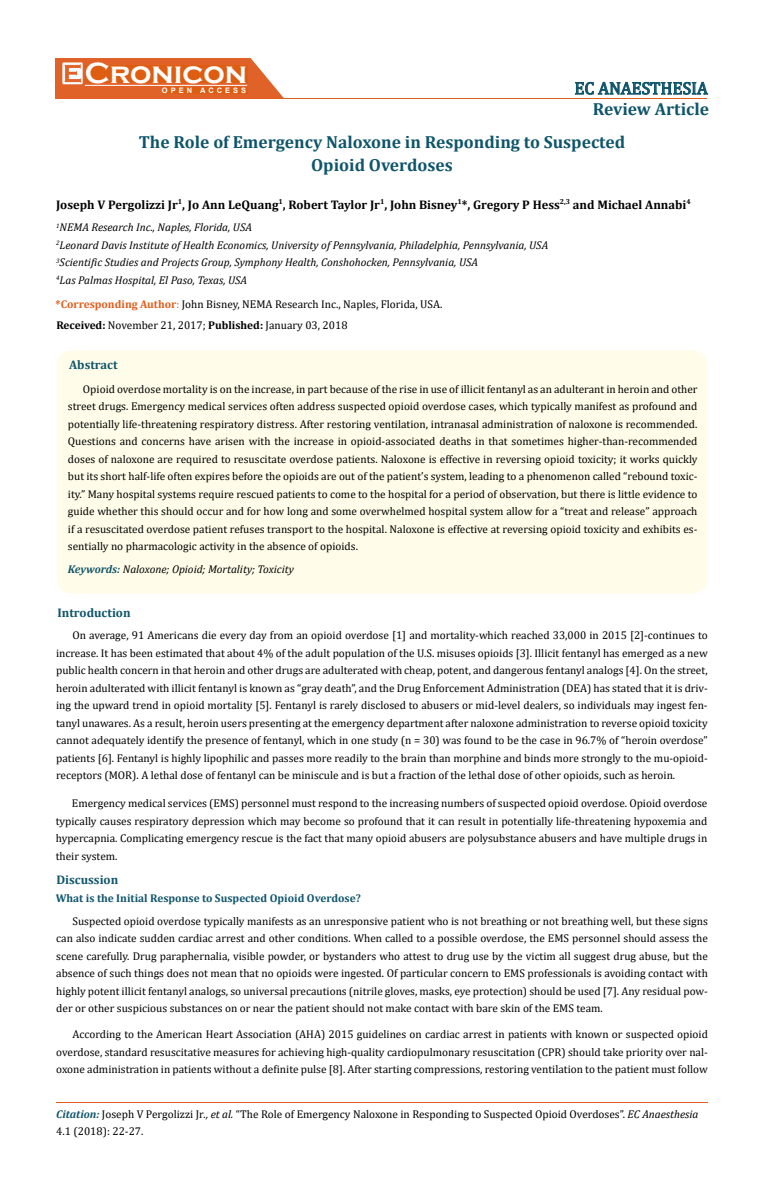
<style>
.page{position:relative;width:764px;height:1187px;background:#fff}
.page>*{position:absolute;margin:0;border:0;box-sizing:border-box;transform-origin:0 0}
.t1{font:700 30px "Copperplate Gothic";color:#fff}
.t2{font:700 17.5px/33.5px "Cambria";color:#0e546a}
.t3{font:17.5px "Cambria";color:#0e546a}
.t4{font:700 12.5px "Cambria";color:#000}
.t5{font:700 12.5px "Cambria";color:#0e546a}
.t6{font:11.25px/17.5px "Cambria";color:#000;text-align:justify}
.t7{font:italic 11.25px/17.5px "Cambria";color:#000}
.t8{font:700 11.25px "Cambria";color:#0e546a}
.t9{font:700 7.5px "Arial";letter-spacing:.4em;color:#fff}
.s1{font-weight:700;color:#e05d1a}
.s2{color:#e05d1a}
.s3{font-weight:700}
.s4{font-weight:700;color:#0e546a}
.s5{font-weight:700;font-style:italic;color:#0e546a}
.s6{font-style:italic}
</style>
<div class="page">
<div style="left:56px;top:58px;width:242px;height:41px;background:#e06228"></div>
<svg style="left:250px;top:58px;width:48px;height:40px"></svg>
<img style="left:62px;top:62px;width:21px;height:22px">
<div style="left:85px;top:66px;width:162px;height:17px;background:#df5d11"></div>
<div style="left:162px;top:87px;width:85px;height:6px;background:#df5d11"></div>
<svg style="left:575px;top:82px;width:133px;height:13px"></svg>
<hr style="left:85px;top:85px;width:162px;height:1px;background:#fff">
<hr style="left:232px;top:98px;width:475px;height:1px;background:#e05d1a">
<hr style="left:56px;top:1102px;width:651px;height:1px;background:#e05d1a">
<div style="left:57px;top:350px;width:650px;height:243px;background:#fffde9;border-radius:15px"></div>
<h1 class="t1" style="left:85px;top:56px;width:164px">Cronicon</h1>
<p class="t9" style="left:162px;top:85px;width:86px">OPEN ACCESS</p>
<h2 class="t3" style="left:574px;top:78px;width:135px">EC ANAESTHESIA</h2>
<h2 class="t2" style="left:139px;top:91px;width:572px;text-indent:454px">Review Article<br>The Role of Emergency Naloxone in Responding to Suspected</h2>
<h2 class="t2" style="left:311px;top:147px;width:143px">Opioid Overdoses</h2>
<p class="t4" style="left:56px;top:195px;width:636px">Joseph V Pergolizzi Jr<sup>1</sup>, Jo Ann LeQuang<sup>1</sup>, Robert Taylor Jr<sup>1</sup>, John Bisney<sup>1</sup>*, Gregory P Hess<sup>2,3</sup> and Michael Annabi<sup>4</sup></p>
<p class="t7" style="left:56px;top:218px;width:493px"><sup>1</sup>NEMA Research Inc., Naples, Florida, USA<br><sup>2</sup>Leonard Davis Institute of Health Economics, University of Pennsylvania, Philadelphia, Pennsylvania, USA <sup>3</sup>Scientific Studies and Projects Group, Symphony Health, Conshohocken, Pennsylvania, USA<br><sup>4</sup>Las Palmas Hospital, El Paso, Texas, USA</p>
<p class="t6" style="left:56px;top:295px;width:388px"><span class="s1">*Corresponding Author</span><span class="s2">:</span> John Bisney, NEMA Research Inc., Naples, Florida, USA.</p>
<p class="t6" style="left:56px;top:316px;width:293px"><span class="s3">Received:</span> November 21, 2017; <span class="s3">Published:</span> January 03, 2018</p>
<p class="t5" style="left:69px;top:355px;width:50px">Abstract</p>
<p class="t6" style="left:68px;top:380px;width:631px;text-indent:15px">Opioid overdose mortality is on the increase, in part because of the rise in use of illicit fentanyl as an adulterant in heroin and other street drugs. Emergency medical services often address suspected opioid overdose cases, which typically manifest as profound and potentially life-threatening respiratory distress. After restoring ventilation, intranasal administration of naloxone is recommended.<br>Questions and concerns have arisen with the increase in opioid-associated deaths in that sometimes higher-than-recommended doses of naloxone are required to resuscitate overdose patients. Naloxone is effective in reversing opioid toxicity; it works quickly but its short half-life often expires before the opioids are out of the patient’s system, leading to a phenomenon called “rebound toxic&shy;ity.” Many hospital systems require rescued patients to come to the hospital for a period of observation, but there is little evidence to guide whether this should occur and for how long and some overwhelmed hospital system allow for a “treat and release” approach if a resuscitated overdose patient refuses transport to the hospital. Naloxone is effective at reversing opioid toxicity and exhibits es&shy;sentially no pharmacologic activity in the absence of opioids.</p>
<p class="t7" style="left:68px;top:560px;width:228px"><span class="s4">Keywords:</span> Naloxone; Opioid; Mortality; Toxicity</p>
<p class="t5" style="left:57px;top:604px;width:75px">Introduction</p>
<p class="t6" style="left:56px;top:626px;width:653px;text-indent:16px">On average, 91 Americans die every day from an opioid overdose [1] and mortality-which reached 33,000 in 2015 [2]-continues to increase. It has been estimated that about 4% of the adult population of the U.S. misuses opioids [3]. Illicit fentanyl has emerged as a new public health concern in that heroin and other drugs are adulterated with cheap, potent, and dangerous fentanyl analogs [4]. On the street, heroin adulterated with illicit fentanyl is known as “gray death”, and the Drug Enforcement Administration (DEA) has stated that it is driv&shy;ing the upward trend in opioid mortality [5]. Fentanyl is rarely disclosed to abusers or mid-level dealers, so individuals may ingest fen&shy;tanyl unawares. As a result, heroin users presenting at the emergency department after naloxone administration to reverse opioid toxicity cannot adequately identify the presence of fentanyl, which in one study (n = 30) was found to be the case in 96.7% of “heroin overdose” patients [6]. Fentanyl is highly lipophilic and passes more readily to the brain than morphine and binds more strongly to the mu-opioid&shy;receptors (MOR). A lethal dose of fentanyl can be miniscule and is but a fraction of the lethal dose of other opioids, such as heroin.</p>
<p class="t6" style="left:56px;top:794px;width:653px;text-indent:16px">Emergency medical services (EMS) personnel must respond to the increasing numbers of suspected opioid overdose. Opioid overdose typically causes respiratory depression which may become so profound that it can result in potentially life-threatening hypoxemia and hypercapnia. Complicating emergency rescue is the fact that many opioid abusers are polysubstance abusers and have multiple drugs in their system.</p>
<p class="t5" style="left:56px;top:871px;width:63px">Discussion</p>
<p class="t8" style="left:56px;top:890px;width:306px">What is the Initial Response to Suspected Opioid Overdose?</p>
<p class="t6" style="left:56px;top:912px;width:653px;text-indent:16px">Suspected opioid overdose typically manifests as an unresponsive patient who is not breathing or not breathing well, but these signs can also indicate sudden cardiac arrest and other conditions. When called to a possible overdose, the EMS personnel should assess the scene carefully. Drug paraphernalia, visible powder, or bystanders who attest to drug use by the victim all suggest drug abuse, but the absence of such things does not mean that no opioids were ingested. Of particular concern to EMS professionals is avoiding contact with highly potent illicit fentanyl analogs, so universal precautions (nitrile gloves, masks, eye protection) should be used [7]. Any residual pow&shy;der or other suspicious substances on or near the patient should not make contact with bare skin of the EMS team.</p>
<p class="t6" style="left:56px;top:1025px;width:653px;text-indent:16px">According to the American Heart Association (AHA) 2015 guidelines on cardiac arrest in patients with known or suspected opioid overdose, standard resuscitative measures for achieving high-quality cardiopulmonary resuscitation (CPR) should take priority over nal&shy;oxone administration in patients without a definite pulse [8]. After starting compressions, restoring ventilation to the patient must follow</p>
<p class="t6" style="left:56px;top:1104px;width:643px"><span class="s5">Citation:</span> Joseph V Pergolizzi Jr<span class="s6">., et al.</span> “The Role of Emergency Naloxone in Responding to Suspected Opioid Overdoses”. <span class="s6">EC Anaesthesia<br></span>4.1 (2018): 22-27.</p>
</div>
